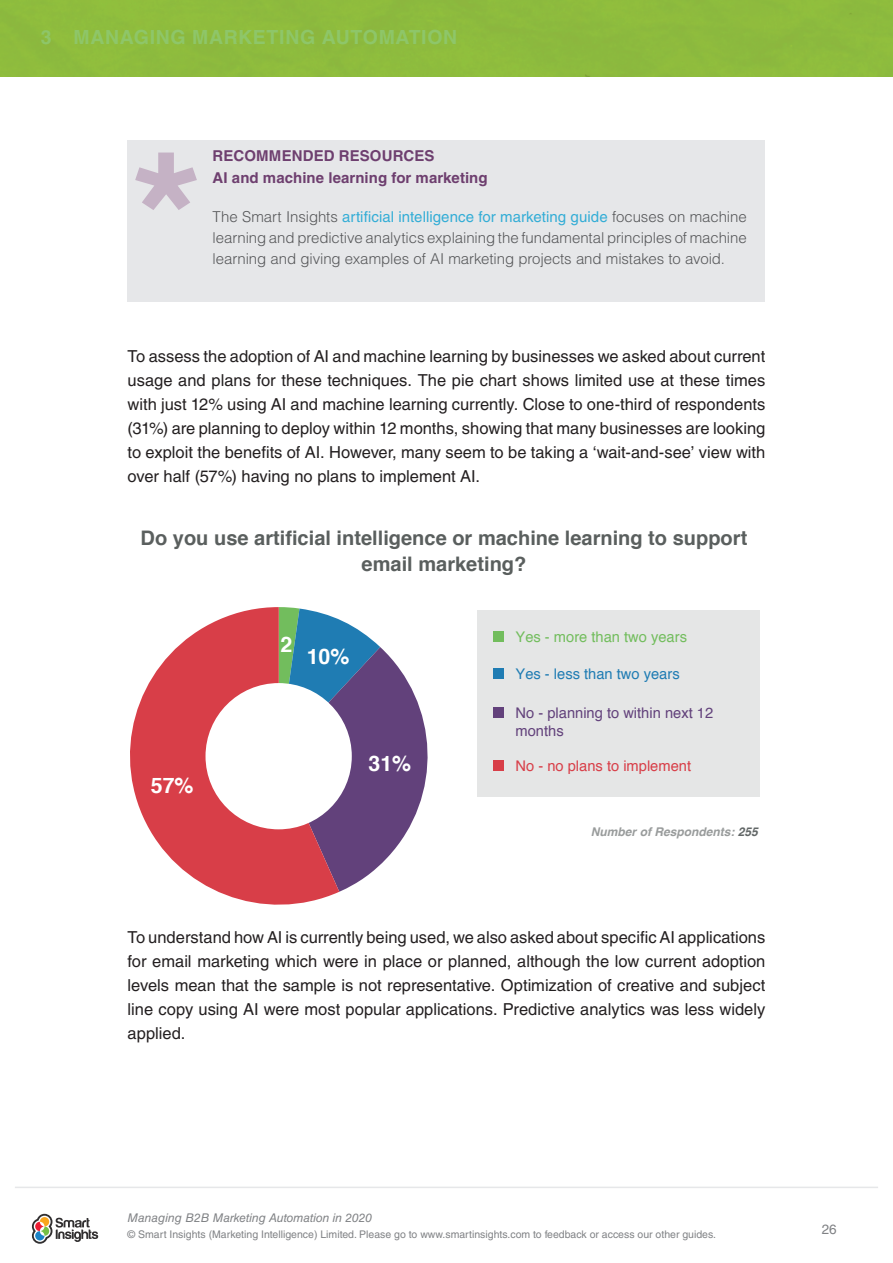
<style>
.page{position:relative;width:893px;height:1263px;background:#fff}
.page>*{position:absolute;margin:0;border:0;box-sizing:border-box;transform-origin:0 0}
.t1{font:700 21.3px "Helvetica";color:#fff}
.t2{font:700 20.1px/25.5px "Helvetica";color:#5a5f5e;text-align:center}
.t3{font:700 19.5px "Helvetica LT Std";letter-spacing:.03em;color:#8ec669}
.t4{font:16.5px/24px "Helvetica LT Std";color:#231f20;text-align:justify}
.Feature_body_text{font:300 15px/21px "Helvetica LT Std";letter-spacing:-.005em;color:#57585a;text-align:justify}
.Feature_box_sub_head{font:700 15px "Helvetica LT Std";letter-spacing:.005em;color:#6e3f6f}
.Feature_box_title{font:700 15px "Helvetica LT Std";letter-spacing:.005em;color:#6e3f6f}
.t5{font:14.7px/17.7px "Helvetica";color:#62417b}
.t6{font:14.7px "Helvetica";color:#d83e48}
.t7{font:14.7px "Helvetica";color:#1f7cb3}
.t8{font:14.7px "Helvetica";color:#72bd5d}
.t9{font:13.5px "Helvetica LT Std";color:#808285}
.t10{font:italic 12px "Helvetica LT Std";color:#808285}
.t11{font:italic 700 12px "Helvetica";color:#999c9c}
.t12{font:10.5px "Helvetica LT Std";color:#808285}
.s1{font-weight:400;color:#33add6}
.s2{color:#626767}
</style>
<div class="page">
<hr style="left:15px;top:1186px;width:863px;height:2px;background:#e6e7e9">
<svg style="left:32px;top:1214px;width:66px;height:30px"></svg>
<div style="left:0;top:0;width:893px;height:77px;background:#8ebb3e"></div>
<div style="left:128px;top:140px;width:637px;height:162px;background:#e6e7e9"></div>
<svg style="left:135px;top:153px;width:62px;height:57px"></svg>
<div style="left:477px;top:610px;width:283px;height:186px;background:#e5e6e6"></div>
<div style="left:493px;top:631px;width:11px;height:11px;background:#72bd5d"></div>
<div style="left:493px;top:669px;width:11px;height:10px;background:#1f7cb3"></div>
<div style="left:493px;top:707px;width:11px;height:11px;background:#62417b"></div>
<svg style="left:339px;top:619px;width:89px;height:273px"></svg>
<svg style="left:130px;top:607px;width:209px;height:298px;fill:#d83e48"></svg>
<div style="left:206px;top:683px;width:146px;height:146px;background:#fff;border-radius:50%"></div>
<div style="left:493px;top:761px;width:11px;height:10px;background:#d83e48"></div>
<p class="t3" style="left:41px;top:26px;width:418px">3 MANAGING MARKETING AUTOMATION</p>
<p class="Feature_box_title" style="left:213px;top:147px;width:223px">RECOMMENDED RESOURCES</p>
<p class="Feature_box_sub_head" style="left:213px;top:169px;width:277px">AI and machine learning for marketing</p>
<p class="Feature_body_text" style="left:213px;top:206px;width:536px">The Smart Insights <span class="s1">artificial intelligence for marketing guide</span> focuses on machine learning and predictive analytics explaining the fundamental principles of machine learning and giving examples of AI marketing projects and mistakes to avoid.</p>
<p class="t4" style="left:128px;top:344px;width:639px">To assess the adoption of AI and machine learning by businesses we asked about current usage and plans for these techniques. The pie chart shows limited use at these times with just 12% using AI and machine learning currently. Close to one-third of respondents (31%) are planning to deploy within 12 months, showing that many businesses are looking to exploit the benefits of AI. However, many seem to be taking a ‘wait-and-see’ view with over half (57%) having no plans to implement AI.</p>
<p class="t2" style="left:141px;top:525px;width:608px">Do you use artificial intelligence or machine learning to support email marketing?</p>
<p class="t1" style="left:151px;top:769px;width:44px">57%</p>
<p class="t1" style="left:280px;top:627px;width:13px">2</p>
<p class="t1" style="left:307px;top:639px;width:44px">10%</p>
<p class="t1" style="left:368px;top:746px;width:44px">31%</p>
<p class="t8" style="left:516px;top:625px;width:173px">Yes - more than two years</p>
<p class="t7" style="left:516px;top:662px;width:166px">Yes - less than two years</p>
<p class="t5" style="left:516px;top:704px;width:199px">No - planning to within next 12 months</p>
<p class="t6" style="left:516px;top:755px;width:177px">No - no plans to implement</p>
<p class="t11" style="left:591px;top:822px;width:168px">Number of Respondents: <span class="s2">255</span></p>
<p class="t4" style="left:128px;top:925px;width:639px">To understand how AI is currently being used, we also asked about specific AI applications for email marketing which were in place or planned, although the low current adoption levels mean that the sample is not representative. Optimization of creative and subject line copy using AI were most popular applications. Predictive analytics was less widely applied.</p>
<p class="t10" style="left:128px;top:1211px;width:246px">Managing B2B Marketing Automation in 2020</p>
<p class="t12" style="left:128px;top:1228px;width:590px">© Smart Insights (Marketing Intelligence) Limited. Please go to www.smartinsights.com to feedback or access our other guides.</p>
<p class="t9" style="left:822px;top:1221px;width:17px">26</p>
</div>
